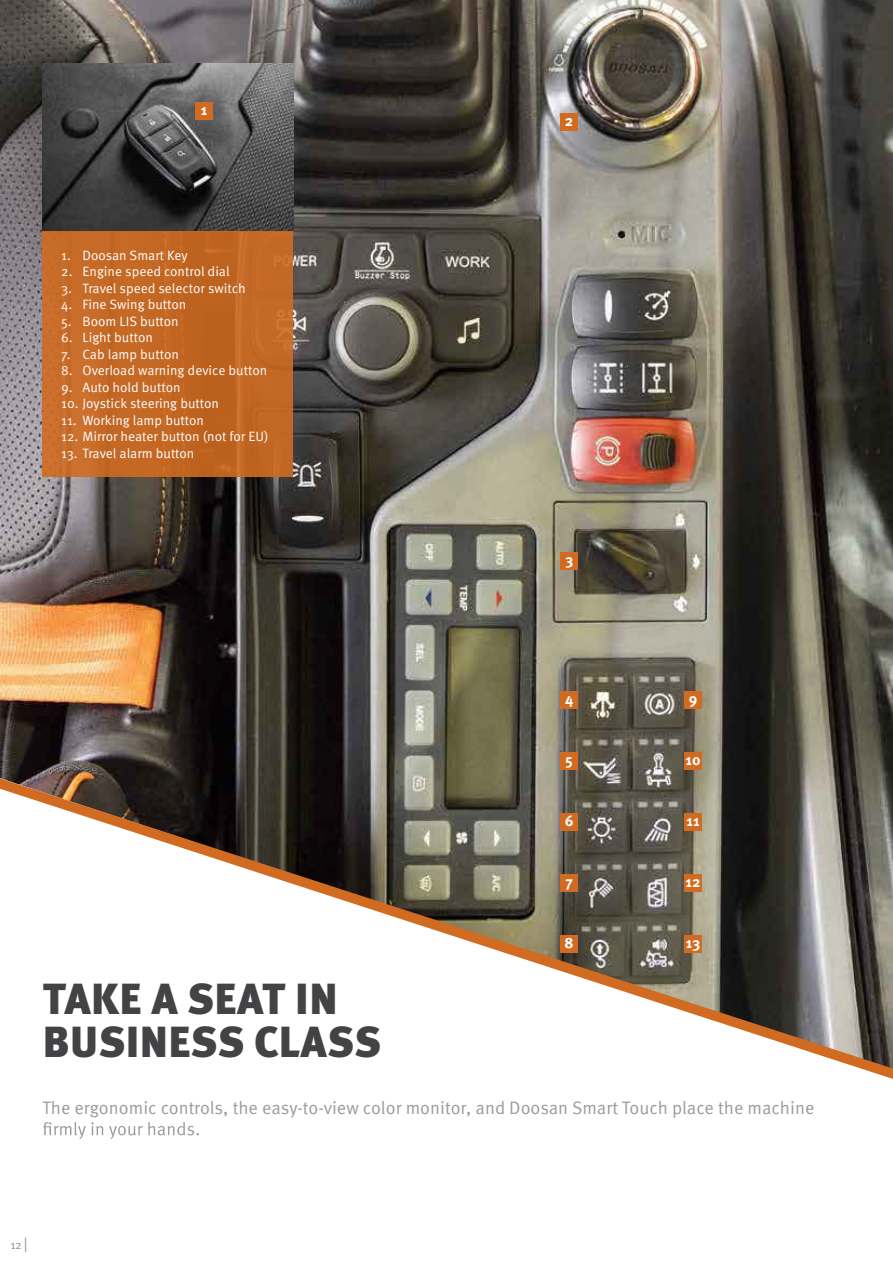
<style>
.page{position:relative;width:893px;height:1263px;background:#fff}
.page>*{position:absolute;margin:0;border:0;box-sizing:border-box;transform-origin:0 0}
.t1{font:900 43.5px/43.5px "Meta Pro";letter-spacing:.01em;color:#434244}
.t2{font:18px "Meta Pro Norm";color:#9c9b9b}
.t3{font:700 15px "Meta Pro";color:#fff}
.t4{font:13.5px "Meta Pro Norm";color:#fff}
.t5{font:12px "Meta Pro Norm";color:#949295}
.s1{font-size:15px}
</style>
<div class="page">
<img style="left:0;top:0;width:893px;height:778px">
<svg style="left:0;top:778px;width:893px;height:301px"></svg>
<img style="left:43px;top:64px;width:250px;height:167px">
<div style="left:43px;top:231px;width:250px;height:246px;background:#c46825"></div>
<svg style="left:43px;top:1122px;width:156px;height:17px"></svg>
<div style="left:196px;top:102px;width:17px;height:17px;background:#d16b21"></div>
<div style="left:561px;top:113px;width:17px;height:17px;background:#d16b21"></div>
<div style="left:561px;top:553px;width:17px;height:17px;background:#d16b21"></div>
<div style="left:561px;top:691px;width:17px;height:17px;background:#d16b21"></div>
<div style="left:685px;top:691px;width:17px;height:17px;background:#d16b21"></div>
<div style="left:561px;top:752px;width:17px;height:17px;background:#d16b21"></div>
<div style="left:685px;top:752px;width:17px;height:17px;background:#d16b21"></div>
<div style="left:561px;top:813px;width:17px;height:17px;background:#d16b21"></div>
<div style="left:685px;top:813px;width:17px;height:17px;background:#d16b21"></div>
<div style="left:561px;top:875px;width:17px;height:17px;background:#d16b21"></div>
<div style="left:685px;top:875px;width:17px;height:17px;background:#d16b21"></div>
<div style="left:561px;top:936px;width:17px;height:17px;background:#d16b21"></div>
<div style="left:685px;top:936px;width:17px;height:17px;background:#d16b21"></div>
<p class="t3" style="left:201px;top:98px;width:8px">1</p>
<p class="t4" style="left:61px;top:245px;width:128px">1. Doosan Smart Key</p>
<p class="t4" style="left:61px;top:262px;width:170px">2. Engine speed control dial</p>
<p class="t4" style="left:61px;top:278px;width:186px">3. Travel speed selector switch</p>
<p class="t4" style="left:61px;top:295px;width:127px">4. Fine Swing button</p>
<p class="t4" style="left:61px;top:311px;width:119px">5. Boom LIS button</p>
<p class="t4" style="left:61px;top:328px;width:93px">6. Light button</p>
<p class="t4" style="left:61px;top:344px;width:119px">7. Cab lamp button</p>
<p class="t4" style="left:61px;top:360px;width:208px">8. Overload warning device button</p>
<p class="t4" style="left:61px;top:377px;width:121px">9. Auto hold button</p>
<p class="t4" style="left:61px;top:393px;width:159px">10. Joystick steering button</p>
<p class="t4" style="left:61px;top:410px;width:144px">11. Working lamp button</p>
<p class="t4" style="left:61px;top:426px;width:209px">12. Mirror heater button (not for EU)</p>
<p class="t4" style="left:61px;top:443px;width:135px">13. Travel alarm button</p>
<p class="t3" style="left:565px;top:109px;width:10px">2</p>
<p class="t3" style="left:565px;top:548px;width:10px">3</p>
<p class="t3" style="left:565px;top:686px;width:10px">4</p>
<p class="t3" style="left:689px;top:686px;width:10px">9</p>
<p class="t3" style="left:565px;top:748px;width:9px">5</p>
<p class="t3" style="left:686px;top:748px;width:16px">10</p>
<p class="t3" style="left:565px;top:809px;width:10px">6</p>
<p class="t3" style="left:687px;top:809px;width:14px">11</p>
<p class="t3" style="left:565px;top:870px;width:9px">7</p>
<p class="t3" style="left:686px;top:870px;width:16px">12</p>
<h1 class="t1" style="left:43px;top:975px;width:340px">TAKE A SEAT IN<br>BUSINESS CLASS</h1>
<p class="t3" style="left:565px;top:931px;width:11px">8</p>
<p class="t3" style="left:686px;top:931px;width:16px">13</p>
<h2 class="t2" style="left:43px;top:1094px;width:773px">The ergonomic controls, the easy-to-view color monitor, and Doosan Smart Touch place the machine</h2>
<p class="t5" style="left:11px;top:1235px;width:19px">12 <span class="s1">|</span></p>
</div>
